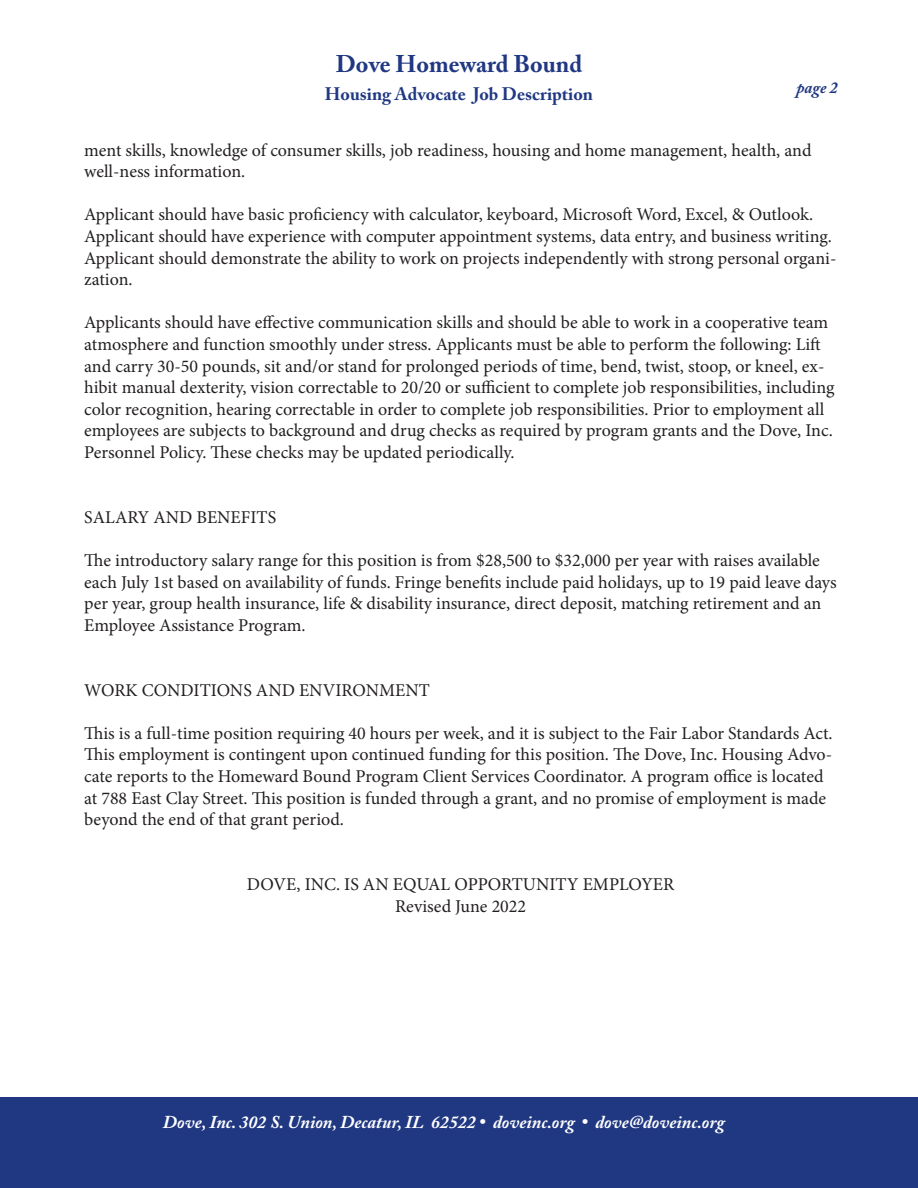
<style>
.page{position:relative;width:918px;height:1188px;background:#fff}
.page>*{position:absolute;margin:0;border:0;box-sizing:border-box;transform-origin:0 0}
.t1{font:700 24px "Adobe Caslon Pro";color:#203882}
.t2{font:18px/21.6px "Minion Pro";color:#231f20}
.t3{font:italic 700 18px "Adobe Caslon Pro";color:#fff}
.t4{font:700 18px "Adobe Caslon Pro";color:#203882}
.t5{font:italic 700 16.5px "Adobe Caslon Pro";color:#203882}
.s1{font-style:normal}
</style>
<div class="page">
<div style="left:0;top:1097px;width:918px;height:91px;background:#203882"></div>
<p class="t1" style="left:336px;top:49px;width:248px">Dove Homeward Bound</p>
<p class="t4" style="left:325px;top:83px;width:270px">Housing Advocate Job Description</p>
<p class="t2" style="left:84px;top:139px;width:729px">ment skills, knowledge of consumer skills, job readiness, housing and home management, health, and well-ness information.</p>
<p class="t2" style="left:84px;top:204px;width:754px">Applicant should have basic proficiency with calculator, keyboard, Microsoft Word, Excel, &amp; Outlook.<br>Applicant should have experience with computer appointment systems, data entry, and business writing.<br>Applicant should demonstrate the ability to work on projects independently with strong personal organi&shy;zation.</p>
<p class="t2" style="left:84px;top:312px;width:752px">Applicants should have effective communication skills and should be able to work in a cooperative team atmosphere and function smoothly under stress. Applicants must be able to perform the following: Lift and carry 30-50 pounds, sit and/or stand for prolonged periods of time, bend, twist, stoop, or kneel, ex&shy;hibit manual dexterity, vision correctable to 20/20 or sufficient to complete job responsibilities, including color recognition, hearing correctable in order to complete job responsibilities. Prior to employment all employees are subjects to background and drug checks as required by program grants and the Dove, Inc.<br>Personnel Policy. These checks may be updated periodically.</p>
<p class="t5" style="left:796px;top:78px;width:43px">page 2</p>
<p class="t2" style="left:84px;top:506px;width:194px">SALARY AND BENEFITS</p>
<p class="t2" style="left:84px;top:550px;width:754px">The introductory salary range for this position is from $28,500 to $32,000 per year with raises available each July 1st based on availability of funds. Fringe benefits include paid holidays, up to 19 paid leave days per year, group health insurance, life &amp; disability insurance, direct deposit, matching retirement and an Employee Assistance Program.</p>
<p class="t2" style="left:84px;top:679px;width:347px">WORK CONDITIONS AND ENVIRONMENT</p>
<p class="t2" style="left:84px;top:722px;width:750px">This is a full-time position requiring 40 hours per week, and it is subject to the Fair Labor Standards Act.<br>This employment is contingent upon continued funding for this position. The Dove, Inc. Housing Advo&shy;cate reports to the Homeward Bound Program Client Services Coordinator. A program office is located at 788 East Clay Street. This position is funded through a grant, and no promise of employment is made beyond the end of that grant period.</p>
<p class="t2" style="left:247px;top:874px;width:429px">DOVE, INC. IS AN EQUAL OPPORTUNITY EMPLOYER</p>
<p class="t2" style="left:395px;top:895px;width:133px">Revised June 2022</p>
<p class="t3" style="left:163px;top:1111px;width:564px">Dove, Inc. 302 S. Union, Decatur, IL 62522 <span class="s1">•</span> doveinc.org <span class="s1">•</span> dove@doveinc.org</p>
</div>
